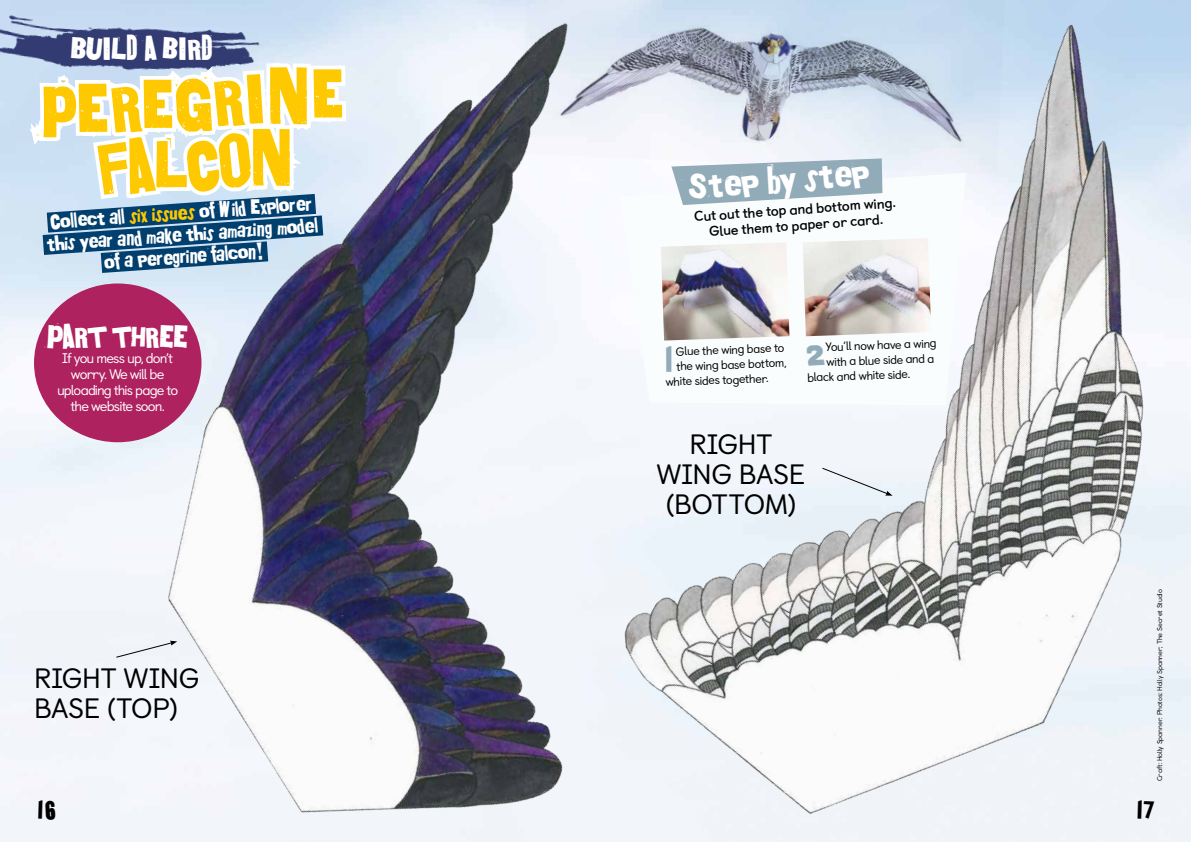
<style>
.page{position:relative;width:1191px;height:842px;background:#fff}
.page>*{position:absolute;margin:0;border:0;box-sizing:border-box;transform-origin:0 0}
.t1{font:66.2px/60.5px "Golgotha";color:#fec900;text-align:center}
.t2{font:36.2px "Golgotha";color:#fff}
.t3{font:30.1px "Golgotha";letter-spacing:-.05em;color:#fff}
.t4{font:30px "Golgotha";letter-spacing:-.05em;color:#fff}
.t5{font:28px/30px "Castledown";letter-spacing:-.01em;color:#000}
.t6{font:24px "Golgotha";color:#000}
.t7{font:20px/22px "Golgotha";color:#fff;text-align:center}
.t8{font:14px/16px "Castledown";letter-spacing:-.06em;color:#fff;text-align:center}
.t9{font:700 14px/16px "Castledown";color:#000;text-align:center}
.t10{font:12px "Castledown";color:#000}
.t11{font:7px "Castledown";letter-spacing:-.015em;color:#000}
.s1{color:#fec900}
</style>
<div class="page">
<img style="left:40px;top:0;width:515px;height:842px">
<img style="left:0;top:0;width:18px;height:96px">
<svg style="left:319px;top:284px;width:18px;height:87px;background:#373352"></svg>
<div style="left:71px;top:284px;width:94px;height:505px;background:#f2f5fa"></div>
<svg style="left:18px;top:0;width:363px;height:284px"></svg>
<svg style="left:162px;top:0;width:157px;height:433px"></svg>
<svg style="left:115px;top:641px;width:62px;height:17px"></svg>
<img style="left:520px;top:0;width:35px;height:174px">
<div style="left:34px;top:283px;width:167px;height:159px;background:#ae2260;border-radius:50%"></div>
<img style="left:555px;top:0;width:636px;height:842px">
<svg style="left:821px;top:467px;width:71px;height:29px"></svg>
<svg style="left:665px;top:346px;width:7px;height:26px"></svg>
<svg style="left:807px;top:345px;width:18px;height:20px"></svg>
<h3 class="t3" style="left:70px;top:28px;width:145px">BUILD A BIRD</h3>
<h1 class="t1" style="left:39px;top:79px;width:307px;rotate:-3deg">PEREGRINE<br>FALCON</h1>
<h3 class="t7" style="left:45px;top:210px;width:274px;rotate:-4deg">Collect all <span class="s1">six issues</span> of Wild Explorer this year and make this amazing model of a peregrine falcon!</h3>
<h3 class="t4" style="left:47px;top:317px;width:144px">PART THREE</h3>
<p class="t8" style="left:57px;top:349px;width:123px">If you mess up, don’t worry. We will be uploading this page to the website soon.</p>
<h3 class="t5" style="left:34px;top:661px;width:167px">RIGHT WING<br>BASE (TOP)</h3>
<h2 class="t2" style="left:686px;top:163px;width:183px;rotate:-5deg">Step by step</h2>
<p class="t9" style="left:693px;top:207px;width:203px;rotate:-4deg">Cut out the top and bottom wing.<br>Glue them to paper or card.</p>
<p class="t10" style="left:675px;top:342px;width:110px;rotate:-2deg">Glue the wing base to</p>
<p class="t10" style="left:676px;top:357px;width:112px;rotate:-2deg">the wing base bottom,</p>
<p class="t10" style="left:665px;top:372px;width:105px;rotate:-2deg">white sides together.</p>
<p class="t10" style="left:825px;top:337px;width:112px;rotate:-2deg">You’ll now have a wing</p>
<p class="t10" style="left:826px;top:352px;width:110px;rotate:-2deg">with a blue side and a</p>
<p class="t10" style="left:807px;top:368px;width:104px;rotate:-2deg">black and white side.</p>
<h3 class="t5" style="left:656px;top:427px;width:150px;text-align:center">RIGHT<br>WING BASE (BOTTOM)</h3>
<p class="t11" style="left:1154px;top:781px;width:194px;rotate:-90deg">Craft: Holly Spanner. Photos: Holly Spanner; The Secret Studio</p>
<h3 class="t6" style="left:38px;top:794px;width:20px">16</h3>
<h3 class="t6" style="left:1136px;top:794px;width:19px">17</h3>
</div>
